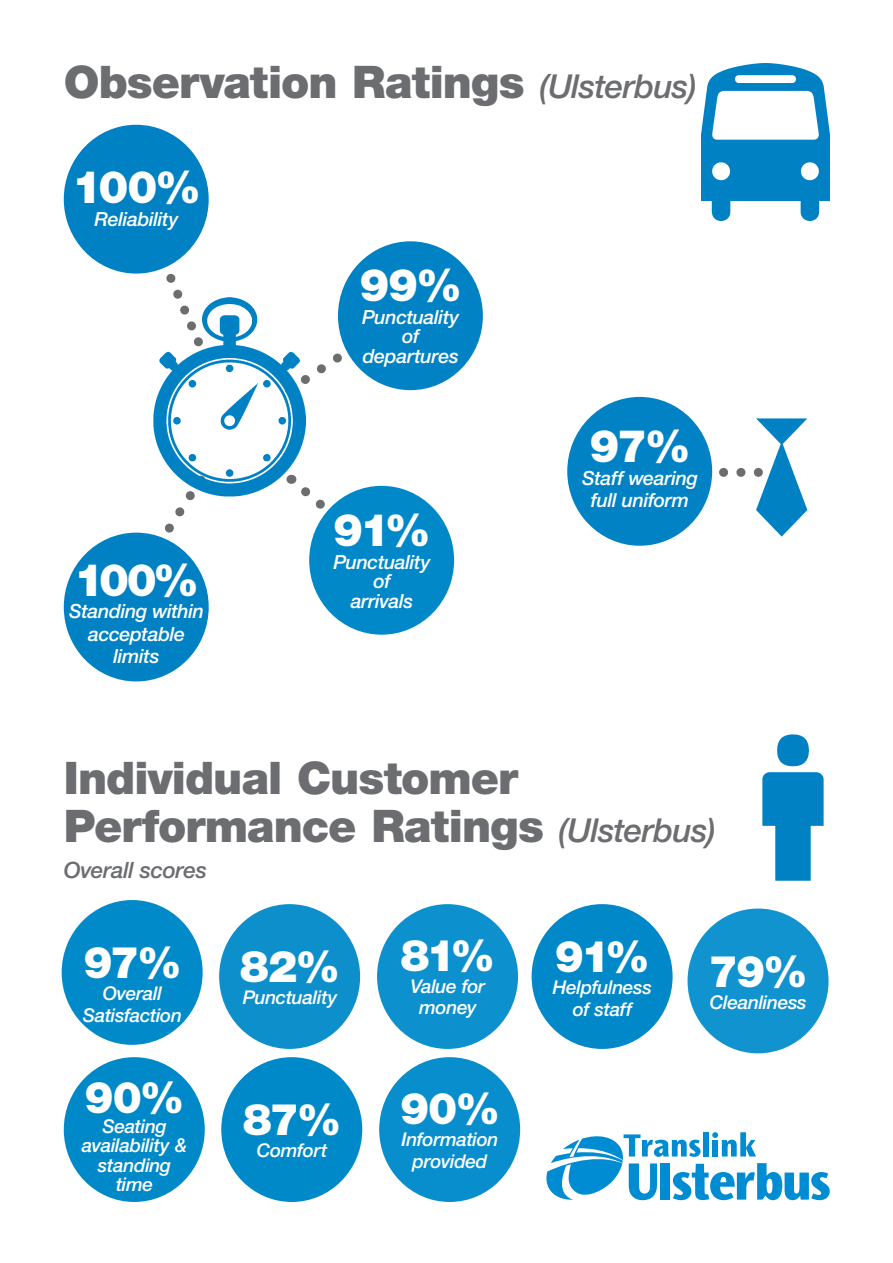
<style>
.page{position:relative;width:893px;height:1263px;background:#fff}
.page>*{position:absolute;margin:0;border:0;box-sizing:border-box;transform-origin:0 0}
.t1{font:900 45px/48px "Helvetica Neue LT";letter-spacing:-.02em;color:#6c6d70}
.t2{font:900 45px "Helvetica Neue LT";letter-spacing:-.055em;color:#fff}
.t3{font:900 43.8px "Helvetica Neue LT";letter-spacing:-.05em;color:#fff}
.t4{font:italic 500 22.5px "Helvetica Neue LT";letter-spacing:-.015em;color:#6c6d70}
.t5{font:italic 500 19.5px/22.5px "Helvetica Neue LT";letter-spacing:-.02em;color:#fff;text-align:center}
.t6{font:italic 500 18.9px/19.5px "Helvetica Neue LT";letter-spacing:-.02em;color:#fff;text-align:center}
.s1{font-weight:500;font-style:italic;font-size:33px}
</style>
<div class="page">
<svg style="left:546px;top:1132px;width:284px;height:68px"></svg>
<svg style="left:309px;top:324px;width:93px;height:66px"></svg>
<svg style="left:126px;top:499px;width:81px;height:89px"></svg>
<svg style="left:166px;top:208px;width:43px;height:87px"></svg>
<svg style="left:309px;top:485px;width:90px;height:86px"></svg>
<img style="left:702px;top:64px;width:127px;height:156px">
<img style="left:153px;top:295px;width:156px;height:204px">
<div style="left:64px;top:125px;width:145px;height:149px;background:#0081c4;border-radius:50%"></div>
<div style="left:64px;top:533px;width:145px;height:148px;background:#0081c4;border-radius:50%"></div>
<div style="left:567px;top:397px;width:145px;height:149px;background:#0082c5;border-radius:50%"></div>
<div style="left:338px;top:241px;width:145px;height:149px;background:#0082c5;border-radius:50%"></div>
<div style="left:309px;top:486px;width:145px;height:149px;background:#0088c8;border-radius:50%"></div>
<div style="left:219px;top:904px;width:141px;height:145px;background:#0d8fcc;border-radius:50%"></div>
<div style="left:532px;top:904px;width:141px;height:145px;background:#0088c8;border-radius:50%"></div>
<div style="left:221px;top:1057px;width:141px;height:145px;background:#0089c9;border-radius:50%"></div>
<div style="left:64px;top:1057px;width:141px;height:145px;background:#0089c9;border-radius:50%"></div>
<div style="left:377px;top:904px;width:141px;height:145px;background:#0d91ce;border-radius:50%"></div>
<div style="left:379px;top:1057px;width:141px;height:145px;background:#088ecc;border-radius:50%"></div>
<div style="left:687px;top:908px;width:141px;height:145px;background:#1093ce;border-radius:50%"></div>
<img style="left:762px;top:734px;width:62px;height:147px">
<svg style="left:706px;top:418px;width:101px;height:119px"></svg>
<div style="left:62px;top:900px;width:141px;height:145px;background:#008aca;border-radius:50%"></div>
<p class="t1" style="left:64px;top:58px;width:634px">Observation Ratings <span class="s1">(Ulsterbus)</span></p>
<p class="t2" style="left:72px;top:161px;width:131px">100%</p>
<p class="t5" style="left:95px;top:208px;width:86px">Reliability</p>
<p class="t2" style="left:74px;top:553px;width:127px">100%</p>
<p class="t5" style="left:88px;top:623px;width:98px">acceptable limits</p>
<p class="t5" style="left:69px;top:600px;width:136px">Standing within</p>
<p class="t2" style="left:359px;top:259px;width:104px">99%</p>
<p class="t5" style="left:362px;top:306px;width:99px">Punctuality</p>
<p class="t5" style="left:402px;top:325px;width:19px">of</p>
<p class="t5" style="left:363px;top:345px;width:98px">departures</p>
<p class="t2" style="left:333px;top:503px;width:99px">91%</p>
<p class="t5" style="left:333px;top:550px;width:99px">Punctuality</p>
<p class="t5" style="left:373px;top:570px;width:19px">of</p>
<p class="t5" style="left:351px;top:589px;width:64px">arrivals</p>
<p class="t2" style="left:590px;top:419px;width:102px">97%</p>
<p class="t5" style="left:591px;top:489px;width:100px">full uniform</p>
<p class="t5" style="left:582px;top:466px;width:117px">Staff wearing</p>
<p class="t1" style="left:64px;top:753px;width:653px">Individual Customer<br>Performance Ratings <span class="s1">(Ulsterbus)</span></p>
<p class="t4" style="left:64px;top:857px;width:145px">Overall scores</p>
<p class="t3" style="left:83px;top:936px;width:100px">97%</p>
<p class="t6" style="left:103px;top:983px;width:61px">Overall</p>
<p class="t6" style="left:83px;top:1005px;width:101px">Satisfaction</p>
<p class="t3" style="left:85px;top:1071px;width:101px">90%</p>
<p class="t6" style="left:82px;top:1116px;width:107px">Seating availability &amp; standing</p>
<p class="t6" style="left:116px;top:1175px;width:39px">time</p>
<p class="t3" style="left:240px;top:940px;width:102px">82%</p>
<p class="t6" style="left:243px;top:987px;width:96px">Punctuality</p>
<p class="t3" style="left:243px;top:1093px;width:100px">87%</p>
<p class="t6" style="left:257px;top:1140px;width:72px">Comfort</p>
<p class="t3" style="left:400px;top:929px;width:96px">81%</p>
<p class="t6" style="left:410px;top:976px;width:76px">Value for</p>
<p class="t6" style="left:419px;top:998px;width:59px">money</p>
<p class="t3" style="left:400px;top:1082px;width:101px">90%</p>
<p class="t6" style="left:402px;top:1129px;width:98px">Information</p>
<p class="t6" style="left:412px;top:1151px;width:76px">provided</p>
<p class="t3" style="left:555px;top:930px;width:96px">91%</p>
<p class="t6" style="left:573px;top:999px;width:61px">of staff</p>
<p class="t6" style="left:553px;top:977px;width:101px">Helpfulness</p>
<p class="t3" style="left:709px;top:945px;width:100px">79%</p>
<p class="t6" style="left:710px;top:992px;width:98px">Cleanliness</p>
</div>
